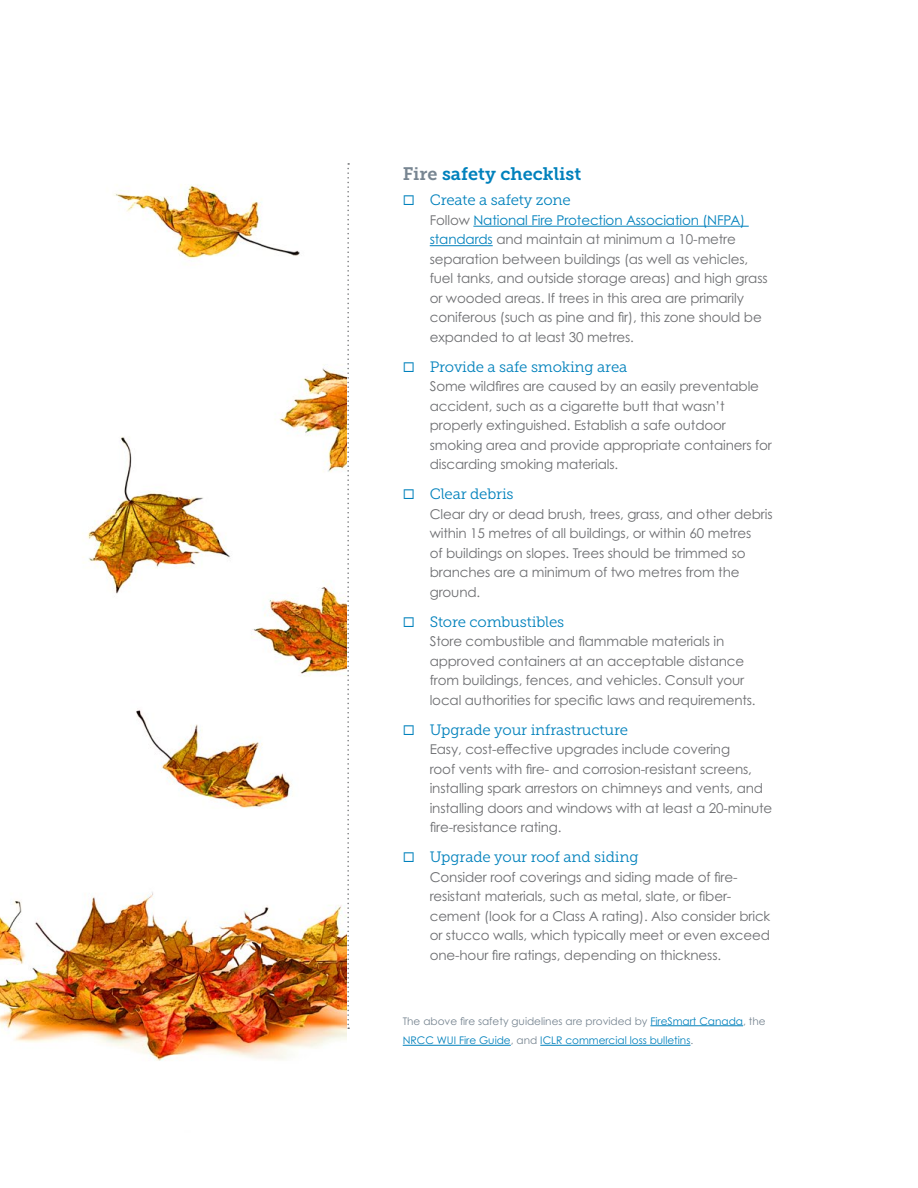
<style>
.page{position:relative;width:918px;height:1188px;background:#fff}
.page>*{position:absolute;margin:0;border:0;box-sizing:border-box;transform-origin:0 0}
.Body-_heading{font:18px "Museo Slab 700";color:#0081bc}
.Body_-_bullet_-_chec{font:15px "Museo Slab 300";letter-spacing:-.01em;color:#0081bc}
.Body_-_bullet_-_chec-2{font:13.5px/19.5px "Century Gothic Pro";letter-spacing:-.01em;color:#6d6e71}
.Fine_print{font:10.5px/19.5px "Century Gothic Pro";color:#0081bc}
.s1{color:#778591}
.s2{color:#0081bc}
</style>
<div class="page">
<img style="left:0;top:185px;width:347px;height:876px">
<svg style="left:347px;top:163px;width:2px;height:866px"></svg>
<hr style="left:473px;top:226px;width:276px;height:1px;background:#0081bc">
<hr style="left:430px;top:245px;width:63px;height:1px;background:#0081bc">
<hr style="left:650px;top:1026px;width:93px;height:1px;background:#0081bc">
<hr style="left:403px;top:1045px;width:108px;height:1px;background:#0081bc">
<hr style="left:540px;top:1045px;width:150px;height:1px;background:#0081bc">
<p class="Body-_heading" style="left:403px;top:163px;width:180px"><span class="s1">Fire</span> safety checklist</p>
<p class="Body_-_bullet_-_chec" style="left:403px;top:192px;width:170px">◻ Create a safety zone</p>
<p class="Body_-_bullet_-_chec-2" style="left:430px;top:210px;width:339px">Follow <span class="s2">National Fire Protection Association (NFPA) standards</span> and maintain at minimum a 10-metre separation between buildings (as well as vehicles, fuel tanks, and outside storage areas) and high grass or wooded areas. If trees in this area are primarily coniferous (such as pine and fir), this zone should be expanded to at least 30 metres.</p>
<p class="Body_-_bullet_-_chec" style="left:403px;top:358px;width:226px">◻ Provide a safe smoking area</p>
<p class="Body_-_bullet_-_chec-2" style="left:430px;top:377px;width:344px">Some wildfires are caused by an easily preventable accident, such as a cigarette butt that wasn’t properly extinguished. Establish a safe outdoor smoking area and provide appropriate containers for discarding smoking materials.</p>
<p class="Body_-_bullet_-_chec" style="left:403px;top:486px;width:112px">◻ Clear debris</p>
<p class="Body_-_bullet_-_chec-2" style="left:430px;top:504px;width:344px">Clear dry or dead brush, trees, grass, and other debris within 15 metres of all buildings, or within 60 metres<br>of buildings on slopes. Trees should be trimmed so branches are a minimum of two metres from the ground.</p>
<p class="Body_-_bullet_-_chec" style="left:403px;top:613px;width:163px">◻ Store combustibles</p>
<p class="Body_-_bullet_-_chec-2" style="left:430px;top:632px;width:327px">Store combustible and flammable materials in approved containers at an acceptable distance from buildings, fences, and vehicles. Consult your local authorities for specific laws and requirements.</p>
<p class="Body_-_bullet_-_chec" style="left:403px;top:721px;width:227px">◻ Upgrade your infrastructure</p>
<p class="Body_-_bullet_-_chec-2" style="left:430px;top:740px;width:344px">Easy, cost-effective upgrades include covering<br>roof vents with fire- and corrosion-resistant screens, installing spark arrestors on chimneys and vents, and installing doors and windows with at least a 20-minute fire-resistance rating.</p>
<p class="Body_-_bullet_-_chec" style="left:403px;top:849px;width:237px">◻ Upgrade your roof and siding</p>
<p class="Body_-_bullet_-_chec-2" style="left:430px;top:867px;width:342px">Consider roof coverings and siding made of fire&shy;resistant materials, such as metal, slate, or fiber&shy;cement (look for a Class A rating). Also consider brick or stucco walls, which typically meet or even exceed one-hour fire ratings, depending on thickness.</p>
<p class="Fine_print" style="left:403px;top:1011px;width:364px"><span class="s1">The above fire safety guidelines are provided by</span> FireSmart Canada<span class="s1">, the<br></span>NRCC WUI Fire Guide<span class="s1">, and</span> ICLR commercial loss bulletins<span class="s1">.</span></p>
</div>
